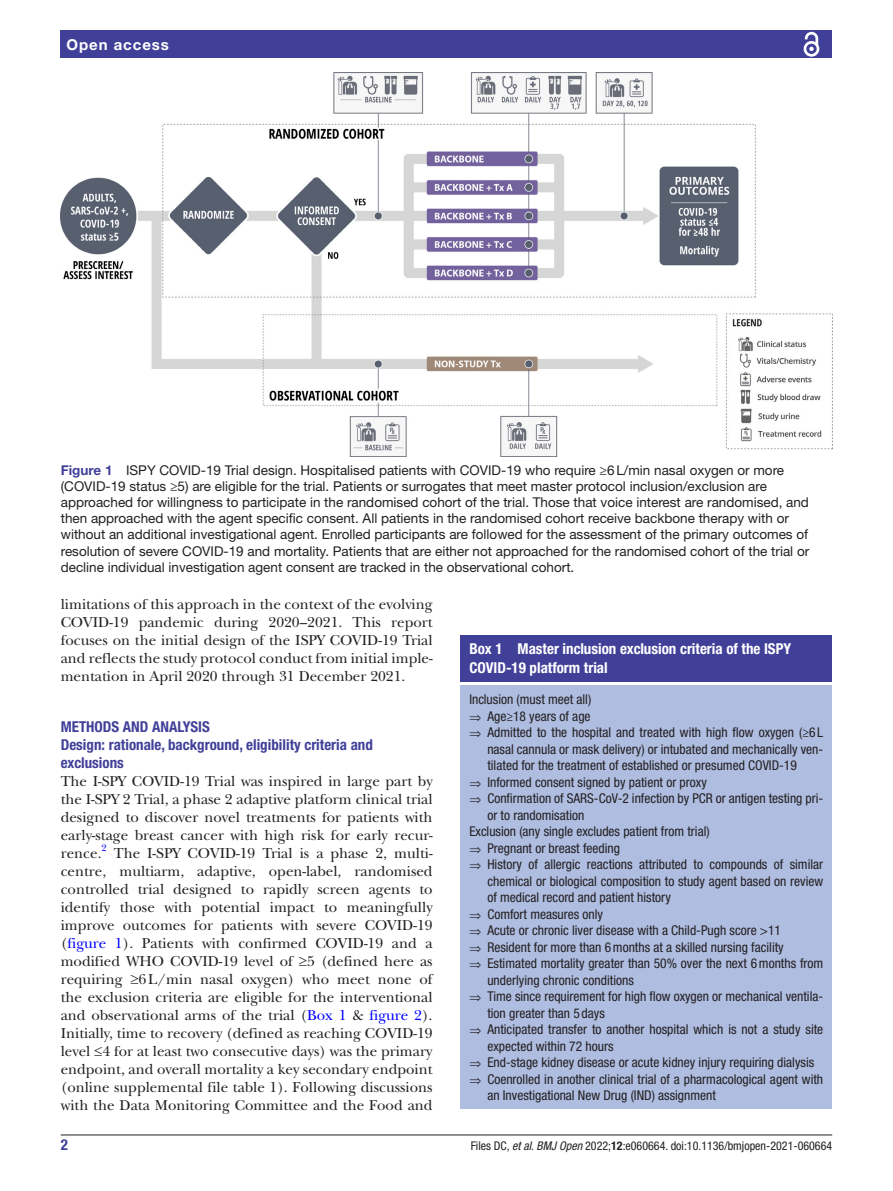
<style>
.page{position:relative;width:893px;height:1191px;background:#fff}
.page>*{position:absolute;margin:0;border:0;box-sizing:border-box;transform-origin:0 0}
.t1{font:15px/18px "New Baskerville";color:#231f20;text-align:justify}
.t2{font:700 condensed 15px/18px "Helvetica Neue LT Std";color:#414099}
.t3{font:700 condensed 15px/18px "Helvetica Neue LT Std";color:#fff}
.t4{font:700 15px "Helvetica Neue LT Std";letter-spacing:.065em;color:#fff}
.t5{font:condensed 13.5px "Helvetica Neue LT Std";color:#231f20}
.t6{font:13.5px/16.2px "Helvetica Neue LT Std";color:#231f20}
.t7{font:condensed 12px "Helvetica Neue LT Std";color:#231f20}
.t8{font:9.9px "New Baskerville";color:#00f}
.s1{font-weight:700;color:#414099}
.s2{color:#00f}
.s3{font-style:italic}
.s4{font-weight:700}
</style>
<div class="page">
<hr style="left:61px;top:1134px;width:771px;height:1px;background:#231f20">
<div style="left:61px;top:31px;width:771px;height:27px;background:#414099"></div>
<svg style="left:803px;top:31px;width:17px;height:26px"></svg>
<img style="left:61px;top:73px;width:771px;height:384px">
<div style="left:460px;top:635px;width:372px;height:46px;background:#414099"></div>
<div style="left:460px;top:685px;width:372px;height:424px;background:#afbde1"></div>
<p class="t4" style="left:66px;top:35px;width:104px">Open access</p>
<p class="t6" style="left:61px;top:461px;width:750px"><span class="s1">Figure 1</span> ISPY COVID-19 Trial design. Hospitalised patients with COVID-19 who require ≥6L/min nasal oxygen or more (COVID-19 status ≥5) are eligible for the trial. Patients or surrogates that meet master protocol inclusion/exclusion are approached for willingness to participate in the randomised cohort of the trial. Those that voice interest are randomised, and then approached with the agent specific consent. All patients in the randomised cohort receive backbone therapy with or without an additional investigational agent. Enrolled participants are followed for the assessment of the primary outcomes of resolution of severe COVID-19 and mortality. Patients that are either not approached for the randomised cohort of the trial or decline individual investigation agent consent are tracked in the observational cohort.</p>
<p class="t1" style="left:61px;top:595px;width:373px">limitations of this approach in the context of the evolving COVID-19 pandemic during 2020–2021. This report focuses on the initial design of the ISPY COVID-19 Trial and reflects the study protocol conduct from initial imple&shy;mentation in April 2020 through 31 December 2021.</p>
<p class="t2" style="left:61px;top:717px;width:314px">METHODS AND ANALYSIS<br>Design: rationale, background, eligibility criteria and exclusions</p>
<p class="t1" style="left:61px;top:772px;width:373px">The I-SPY COVID-19 Trial was inspired in large part by the I-SPY 2 Trial, a phase 2 adaptive platform clinical trial designed to discover novel treatments for patients with early-stage breast cancer with high risk for early recur&shy;rence.</p>
<p class="t8" style="left:102px;top:842px;width:7px">2</p>
<p class="t1" style="left:61px;top:844px;width:373px;text-indent:53px">The I-SPY COVID-19 Trial is a phase 2, multi&shy;centre, multiarm, adaptive, open-label, randomised controlled trial designed to rapidly screen agents to identify those with potential impact to meaningfully improve outcomes for patients with severe COVID-19 (<span class="s2">figure 1</span>). Patients with confirmed COVID-19 and a modified WHO COVID-19 level of ≥5 (defined here as requiring ≥6L/min nasal oxygen) who meet none of the exclusion criteria are eligible for the interventional and observational arms of the trial (<span class="s2">Box 1</span> &amp; <span class="s2">figure 2</span>).<br>Initially, time to recovery (defined as reaching COVID-19 level ≤4 for at least two consecutive days) was the primary endpoint, and overall mortality a key secondary endpoint (online supplemental file table 1). Following discussions with the Data Monitoring Committee and the Food and</p>
<p class="t3" style="left:469px;top:640px;width:323px">Box 1 Master inclusion exclusion criteria of the ISPY<br>COVID-19 platform trial</p>
<p class="t5" style="left:469px;top:691px;width:123px">Inclusion (must meet all)</p>
<p class="t5" style="left:469px;top:708px;width:123px">⇒ Age≥18 years of age</p>
<p class="t5" style="left:469px;top:724px;width:355px">⇒ Admitted to the hospital and treated with high flow oxygen (≥6 L</p>
<p class="t5" style="left:487px;top:741px;width:337px">nasal cannula or mask delivery) or intubated and mechanically ven-</p>
<p class="t5" style="left:487px;top:757px;width:311px">tilated for the treatment of established or presumed COVID-19</p>
<p class="t5" style="left:469px;top:774px;width:239px">⇒ Informed consent signed by patient or proxy</p>
<p class="t5" style="left:469px;top:790px;width:355px">⇒ Confirmation of SARS-CoV-2 infection by PCR or antigen testing pri-</p>
<p class="t5" style="left:487px;top:807px;width:99px">or to randomisation</p>
<p class="t5" style="left:469px;top:823px;width:242px">Exclusion (any single excludes patient from trial)</p>
<p class="t5" style="left:469px;top:840px;width:152px">⇒ Pregnant or breast feeding</p>
<p class="t5" style="left:469px;top:856px;width:355px">⇒ History of allergic reactions attributed to compounds of similar</p>
<p class="t5" style="left:487px;top:873px;width:337px">chemical or biological composition to study agent based on review</p>
<p class="t5" style="left:487px;top:889px;width:185px">of medical record and patient history</p>
<p class="t5" style="left:469px;top:906px;width:135px">⇒ Comfort measures only</p>
<p class="t5" style="left:469px;top:922px;width:313px">⇒ Acute or chronic liver disease with a Child-Pugh score &gt;11</p>
<p class="t5" style="left:469px;top:939px;width:316px">⇒ Resident for more than 6months at a skilled nursing facility</p>
<p class="t5" style="left:469px;top:955px;width:355px">⇒ Estimated mortality greater than 50% over the next 6months from</p>
<p class="t5" style="left:487px;top:972px;width:148px">underlying chronic conditions</p>
<p class="t5" style="left:469px;top:988px;width:355px">⇒ Time since requirement for high flow oxygen or mechanical ventila-</p>
<p class="t5" style="left:487px;top:1005px;width:119px">tion greater than 5 days</p>
<p class="t5" style="left:469px;top:1021px;width:355px">⇒ Anticipated transfer to another hospital which is not a study site</p>
<p class="t5" style="left:487px;top:1038px;width:128px">expected within 72 hours</p>
<p class="t5" style="left:469px;top:1054px;width:346px">⇒ End-stage kidney disease or acute kidney injury requiring dialysis</p>
<p class="t5" style="left:469px;top:1071px;width:355px">⇒ Coenrolled in another clinical trial of a pharmacological agent with</p>
<p class="t5" style="left:487px;top:1087px;width:230px">an Investigational New Drug (IND) assignment</p>
<p class="t2" style="left:61px;top:1135px;width:9px">2</p>
<p class="t7" style="left:471px;top:1138px;width:363px">Files DC, <span class="s3">et al</span>. <span class="s3">BMJ Open</span> 2022;<span class="s4">12</span>:e060664. doi:10.1136/bmjopen-2021-060664</p>
</div>
